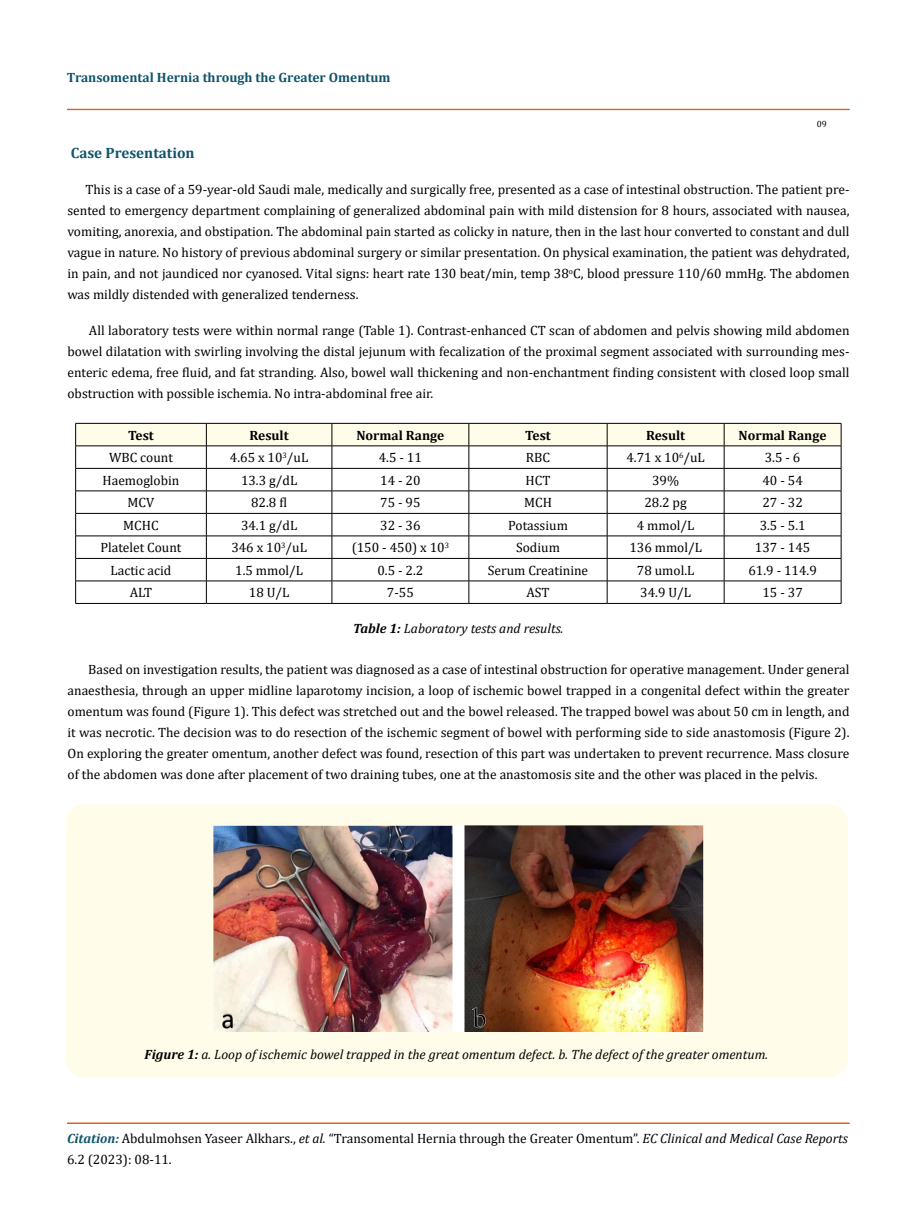
<style>
.page{position:relative;width:917px;height:1226px;background:#fff}
.page>*{position:absolute;margin:0;border:0;box-sizing:border-box;transform-origin:0 0}
.t1{font:700 15px "Cambria";color:#0e546a}
.t2{font:13.5px/21px "Cambria";color:#000;text-align:justify}
.t3{font:italic 13.5px "Cambria";color:#000}
.t4{font:700 13.5px "Cambria";color:#0e546a}
.t5{font:700 13.5px "Cambria";color:#000}
.t6{font:9px "Cambria";color:#000}
.s1{font-weight:700}
.s2{font-weight:700;font-style:italic;color:#0e546a}
.s3{font-style:italic}
</style>
<div class="page">
<div style="left:67px;top:109px;width:782px;height:1px;border:1px solid #e05d1a"></div>
<div style="left:67px;top:1123px;width:782px;height:1px;border:1px solid #e05d1a"></div>
<svg style="left:75px;top:423px;width:766px;height:180px"></svg>
<hr style="left:75px;top:603px;width:131px;height:1px;background:#000">
<hr style="left:206px;top:603px;width:126px;height:1px;background:#000">
<hr style="left:332px;top:603px;width:137px;height:1px;background:#000">
<hr style="left:469px;top:603px;width:138px;height:1px;background:#000">
<hr style="left:607px;top:603px;width:117px;height:1px;background:#000">
<hr style="left:724px;top:603px;width:117px;height:1px;background:#000">
<div style="left:66px;top:804px;width:782px;height:273px;background:#fffde9;border-radius:18px"></div>
<img style="left:213px;top:825px;width:490px;height:206px">
<p class="t4" style="left:67px;top:68px;width:325px">Transomental Hernia through the Greater Omentum</p>
<p class="t6" style="left:816px;top:118px;width:11px">09</p>
<p class="t1" style="left:71px;top:143px;width:125px">Case Presentation</p>
<p class="t2" style="left:67px;top:179px;width:783px;text-indent:18px">This is a case of a 59-year-old Saudi male, medically and surgically free, presented as a case of intestinal obstruction. The patient pre&shy;sented to emergency department complaining of generalized abdominal pain with mild distension for 8 hours, associated with nausea, vomiting, anorexia, and obstipation. The abdominal pain started as colicky in nature, then in the last hour converted to constant and dull vague in nature. No history of previous abdominal surgery or similar presentation. On physical examination, the patient was dehydrated, in pain, and not jaundiced nor cyanosed. Vital signs: heart rate 130 beat/min, temp 38<sup>o</sup>C, blood pressure 110/60 mmHg. The abdomen was mildly distended with generalized tenderness.</p>
<p class="t2" style="left:67px;top:320px;width:783px;text-indent:22px">All laboratory tests were within normal range (Table 1). Contrast-enhanced CT scan of abdomen and pelvis showing mild abdomen bowel dilatation with swirling involving the distal jejunum with fecalization of the proximal segment associated with surrounding mes&shy;enteric edema, free fluid, and fat stranding. Also, bowel wall thickening and non-enchantment finding consistent with closed loop small obstruction with possible ischemia. No intra-abdominal free air.</p>
<p class="t5" style="left:128px;top:426px;width:27px">Test</p>
<p class="t5" style="left:249px;top:426px;width:41px">Result</p>
<p class="t5" style="left:356px;top:426px;width:89px">Normal Range</p>
<p class="t5" style="left:525px;top:426px;width:27px">Test</p>
<p class="t5" style="left:646px;top:426px;width:41px">Result</p>
<p class="t5" style="left:738px;top:426px;width:89px">Normal Range</p>
<p class="t2" style="left:109px;top:447px;width:65px">WBC count</p>
<p class="t2" style="left:230px;top:447px;width:80px">4.65 x 10<sup>3</sup>/uL</p>
<p class="t2" style="left:379px;top:447px;width:45px">4.5 - 11</p>
<p class="t2" style="left:526px;top:447px;width:26px">RBC</p>
<p class="t2" style="left:626px;top:447px;width:80px">4.71 x 10<sup>6</sup>/uL</p>
<p class="t2" style="left:764px;top:447px;width:37px">3.5 - 6</p>
<p class="t2" style="left:102px;top:470px;width:78px">Haemoglobin</p>
<p class="t2" style="left:241px;top:470px;width:58px">13.3 g/dL</p>
<p class="t2" style="left:380px;top:470px;width:42px">14 - 20</p>
<p class="t2" style="left:525px;top:470px;width:26px">HCT</p>
<p class="t2" style="left:652px;top:470px;width:28px">39%</p>
<p class="t2" style="left:762px;top:470px;width:42px">40 - 54</p>
<p class="t2" style="left:128px;top:492px;width:28px">MCV</p>
<p class="t2" style="left:251px;top:492px;width:37px">82.8 fl</p>
<p class="t2" style="left:380px;top:492px;width:42px">75 - 95</p>
<p class="t2" style="left:524px;top:492px;width:29px">MCH</p>
<p class="t2" style="left:644px;top:492px;width:44px">28.2 pg</p>
<p class="t2" style="left:762px;top:492px;width:42px">27 - 32</p>
<p class="t2" style="left:123px;top:515px;width:37px">MCHC</p>
<p class="t2" style="left:241px;top:515px;width:58px">34.1 g/dL</p>
<p class="t2" style="left:380px;top:515px;width:42px">32 - 36</p>
<p class="t2" style="left:508px;top:515px;width:61px">Potassium</p>
<p class="t2" style="left:636px;top:515px;width:59px">4 mmol/L</p>
<p class="t2" style="left:759px;top:515px;width:47px">3.5 - 5.1</p>
<p class="t2" style="left:100px;top:537px;width:83px">Platelet Count</p>
<p class="t2" style="left:231px;top:537px;width:77px">346 x 10<sup>3</sup>/uL</p>
<p class="t2" style="left:351px;top:537px;width:99px">(150 - 450) x 10<sup>3</sup></p>
<p class="t2" style="left:516px;top:537px;width:45px">Sodium</p>
<p class="t2" style="left:629px;top:537px;width:74px">136 mmol/L</p>
<p class="t2" style="left:755px;top:537px;width:57px">137 - 145</p>
<p class="t2" style="left:111px;top:560px;width:62px">Lactic acid</p>
<p class="t2" style="left:235px;top:560px;width:69px">1.5 mmol/L</p>
<p class="t2" style="left:377px;top:560px;width:47px">0.5 - 2.2</p>
<p class="t2" style="left:488px;top:560px;width:102px">Serum Creatinine</p>
<p class="t2" style="left:637px;top:560px;width:59px">78 umol.L</p>
<p class="t2" style="left:748px;top:560px;width:70px">61.9 - 114.9</p>
<p class="t2" style="left:130px;top:582px;width:24px">ALT</p>
<p class="t2" style="left:249px;top:582px;width:42px">18 U/L</p>
<p class="t2" style="left:387px;top:582px;width:28px">7-55</p>
<p class="t2" style="left:526px;top:582px;width:24px">AST</p>
<p class="t2" style="left:640px;top:582px;width:52px">34.9 U/L</p>
<p class="t2" style="left:762px;top:582px;width:42px">15 - 37</p>
<p class="t3" style="left:353px;top:619px;width:212px"><span class="s1">Table 1:</span> Laboratory tests and results.</p>
<p class="t2" style="left:68px;top:659px;width:783px;text-indent:21px">Based on investigation results, the patient was diagnosed as a case of intestinal obstruction for operative management. Under general anaesthesia, through an upper midline laparotomy incision, a loop of ischemic bowel trapped in a congenital defect within the greater omentum was found (Figure 1). This defect was stretched out and the bowel released. The trapped bowel was about 50 cm in length, and it was necrotic. The decision was to do resection of the ischemic segment of bowel with performing side to side anastomosis (Figure 2).<br>On exploring the greater omentum, another defect was found, resection of this part was undertaken to prevent recurrence. Mass closure of the abdomen was done after placement of two draining tubes, one at the anastomosis site and the other was placed in the pelvis.</p>
<p class="t3" style="left:145px;top:1045px;width:625px"><span class="s1">Figure 1:</span> a. Loop of ischemic bowel trapped in the great omentum defect. b. The defect of the greater omentum.</p>
<p class="t2" style="left:67px;top:1128px;width:782px"><span class="s2">Citation:</span> Abdulmohsen Yaseer Alkhars., <span class="s3">et al.</span> “Transomental Hernia through the Greater Omentum”. <span class="s3">EC Clinical and Medical Case Reports<br></span>6.2 (2023): 08-11.</p>
</div>
